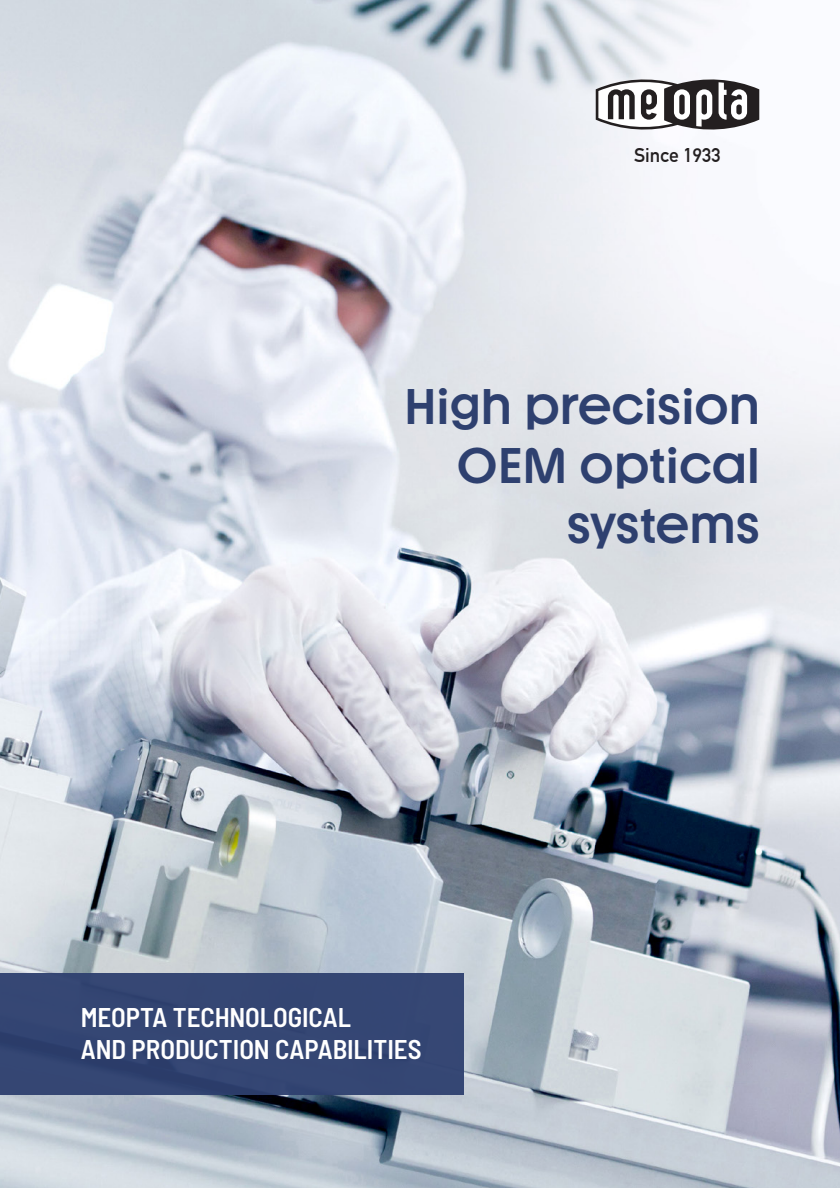
<style>
.page{position:relative;width:840px;height:1188px;background:#fff}
.page>*{position:absolute;margin:0;border:0;box-sizing:border-box;transform-origin:0 0}
.t1{font:500 49.95px/60px "Youth";color:#2e406f;text-align:right}
.t2{font:600 semi-condensed 27px/31.5px "Barlow";letter-spacing:-.005em;color:#fff}
.t3{font:700 19.5px "DIN Alternate";color:#231f20}
</style>
<div class="page">
<img style="left:0;top:0;width:840px;height:1188px">
<div style="left:0;top:974px;width:463px;height:121px;background:#354674"></div>
<svg style="left:596px;top:76px;width:163px;height:57px"></svg>
<p class="t3" style="left:634px;top:140px;width:88px">Since 1933</p>
<h1 class="t1" style="left:404px;top:376px;width:357px">High precision<br>OEM optical systems</h1>
<p class="t2" style="left:81px;top:1000px;width:342px">MEOPTA TECHNOLOGICAL<br>AND PRODUCTION CAPABILITIES</p>
</div>
